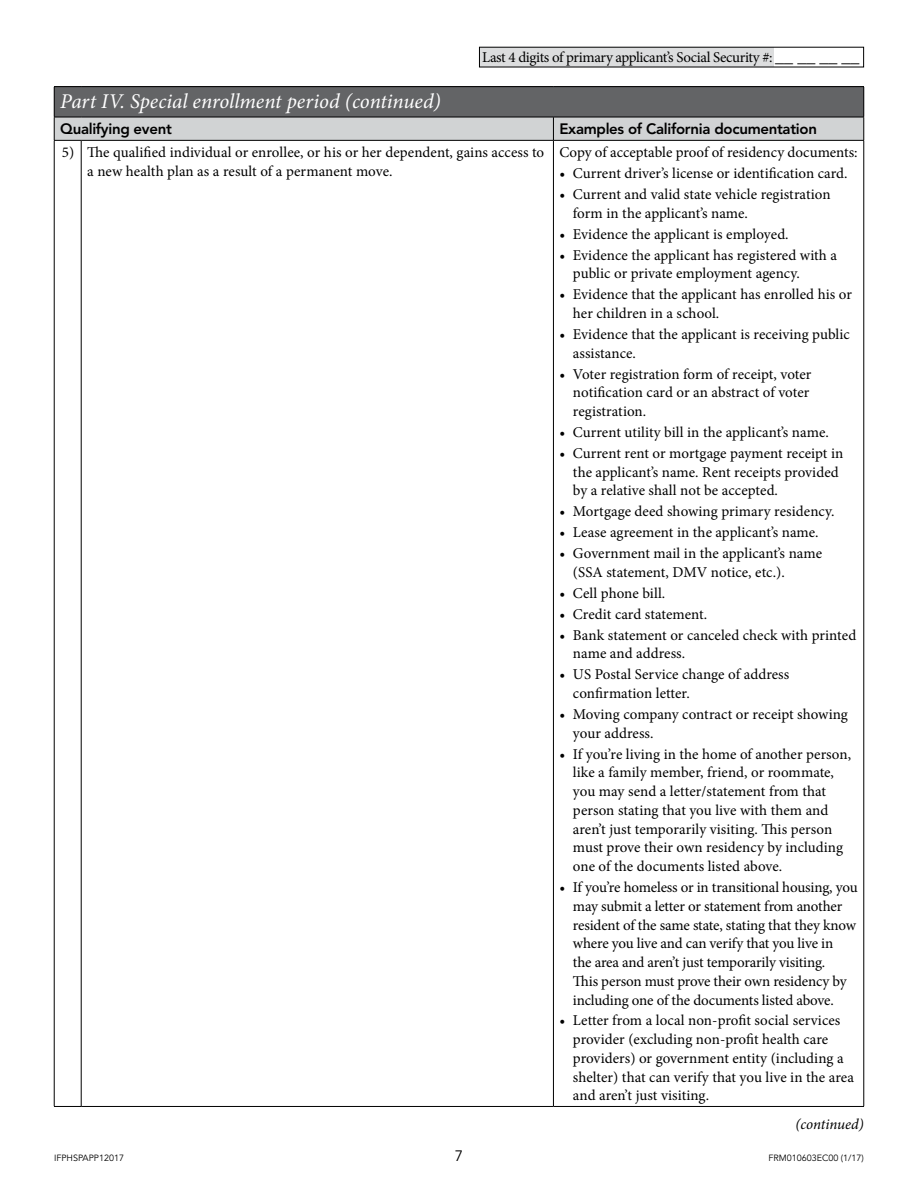
<style>
.page{position:relative;width:918px;height:1188px;background:#fff}
.page>*{position:absolute;margin:0;border:0;box-sizing:border-box;transform-origin:0 0}
.t1{font:italic 21px "Minion Pro";color:#fff}
.t2{font:15px/18.8px "Minion Pro";color:#000}
.t3{font:15px "Minion Pro";letter-spacing:-.025em;color:#000}
.t4{font:800 15px "Avenir LT Std";letter-spacing:-.02em;color:#000}
.t5{font:italic 15px "Minion Pro";letter-spacing:-.005em;color:#000}
.t6{font:15px "Avenir LT Std";color:#000}
.t7{font:9px "Avenir LT Std";color:#000}
.s1{font-size:18px}
</style>
<div class="page">
<div style="left:479px;top:48px;width:294px;height:19px;background:#dcddde"></div>
<div style="left:54px;top:87px;width:810px;height:30px;background:#636466"></div>
<hr style="left:81px;top:141px;width:1px;height:965px;background:#000">
<hr style="left:864px;top:141px;width:1px;height:965px;background:#000">
<hr style="left:553px;top:1106px;width:311px;height:1px;background:#000">
<hr style="left:54px;top:141px;width:1px;height:965px;background:#000">
<hr style="left:553px;top:141px;width:1px;height:965px;background:#000">
<svg style="left:54px;top:1106px;width:27px;height:1px"></svg>
<hr style="left:81px;top:1106px;width:472px;height:1px;background:#000">
<svg style="left:54px;top:86px;width:27px;height:1px"></svg>
<hr style="left:54px;top:87px;width:1px;height:30px;background:#000">
<hr style="left:81px;top:86px;width:472px;height:1px;background:#000">
<hr style="left:553px;top:86px;width:311px;height:1px;background:#000">
<hr style="left:864px;top:87px;width:1px;height:30px;background:#000">
<svg style="left:54px;top:117px;width:811px;height:24px;background:#cacccd"></svg>
<hr style="left:81px;top:140px;width:472px;height:1px;background:#000">
<hr style="left:553px;top:140px;width:311px;height:1px;background:#000">
<p class="t3" style="left:482px;top:47px;width:379px">Last 4 digits of primary applicant’s Social Security #: <span class="s1">__ __ __ __</span></p>
<h1 class="t1" style="left:60px;top:87px;width:382px">Part IV. Special enrollment period (continued)</h1>
<p class="t4" style="left:60px;top:120px;width:113px">Qualifying event</p>
<p class="t4" style="left:559px;top:120px;width:259px">Examples of California documentation</p>
<p class="t2" style="left:87px;top:143px;width:459px;text-indent:-25px">5) The qualified individual or enrollee, or his or her dependent, gains access to a new health plan as a result of a permanent move.</p>
<p class="t2" style="left:559px;top:143px;width:300px">Copy of acceptable proof of residency documents:</p>
<p class="t2" style="left:559px;top:164px;width:290px">• Current driver’s license or identification card.</p>
<p class="t2" style="left:573px;top:185px;width:259px;text-indent:-13px">• Current and valid state vehicle registration form in the applicant’s name.</p>
<p class="t2" style="left:559px;top:225px;width:231px">• Evidence the applicant is employed.</p>
<p class="t2" style="left:573px;top:246px;width:266px;text-indent:-14px">• Evidence the applicant has registered with a public or private employment agency.</p>
<p class="t2" style="left:573px;top:285px;width:281px;text-indent:-14px">• Evidence that the applicant has enrolled his or her children in a school.</p>
<p class="t2" style="left:573px;top:325px;width:278px;text-indent:-14px">• Evidence that the applicant is receiving public assistance.</p>
<p class="t2" style="left:573px;top:365px;width:240px;text-indent:-14px">• Voter registration form of receipt, voter notification card or an abstract of voter registration.</p>
<p class="t2" style="left:559px;top:423px;width:271px">• Current utility bill in the applicant’s name.</p>
<p class="t2" style="left:573px;top:444px;width:272px;text-indent:-14px">• Current rent or mortgage payment receipt in the applicant’s name. Rent receipts provided by a relative shall not be accepted.</p>
<p class="t2" style="left:559px;top:502px;width:277px">• Mortgage deed showing primary residency.</p>
<p class="t2" style="left:559px;top:523px;width:261px">• Lease agreement in the applicant’s name.</p>
<p class="t2" style="left:573px;top:544px;width:251px;text-indent:-14px">• Government mail in the applicant’s name (SSA statement, DMV notice, etc.).</p>
<p class="t2" style="left:559px;top:584px;width:107px">• Cell phone bill.</p>
<p class="t2" style="left:559px;top:605px;width:149px">• Credit card statement.</p>
<p class="t2" style="left:573px;top:626px;width:285px;text-indent:-13px">• Bank statement or canceled check with printed name and address.</p>
<p class="t2" style="left:573px;top:665px;width:218px;text-indent:-14px">• US Postal Service change of address confirmation letter.</p>
<p class="t2" style="left:573px;top:705px;width:277px;text-indent:-14px">• Moving company contract or receipt showing your address.</p>
<p class="t2" style="left:573px;top:745px;width:280px;text-indent:-14px">• If you’re living in the home of another person, like a family member, friend, or roommate, you may send a letter/statement from that person stating that you live with them and aren’t just temporarily visiting. This person must prove their own residency by including one of the documents listed above.</p>
<p class="t2" style="left:573px;top:878px;width:286px;text-indent:-14px">• If you’re homeless or in transitional housing, you may submit a letter or statement from another resident of the same state, stating that they know where you live and can verify that you live in<br>the area and aren’t just temporarily visiting.<br>This person must prove their own residency by including one of the documents listed above.</p>
<p class="t2" style="left:573px;top:1011px;width:282px;text-indent:-14px">• Letter from a local non-profit social services provider (excluding non-profit health care providers) or government entity (including a shelter) that can verify that you live in the area and aren’t just visiting.</p>
<p class="t5" style="left:795px;top:1114px;width:70px">(continued)</p>
<p class="t7" style="left:54px;top:1153px;width:72px">IFPHSPAPP12017</p>
<p class="t6" style="left:455px;top:1147px;width:10px">7</p>
<p class="t7" style="left:768px;top:1153px;width:97px">FRM010603EC00 (1/17)</p>
</div>
